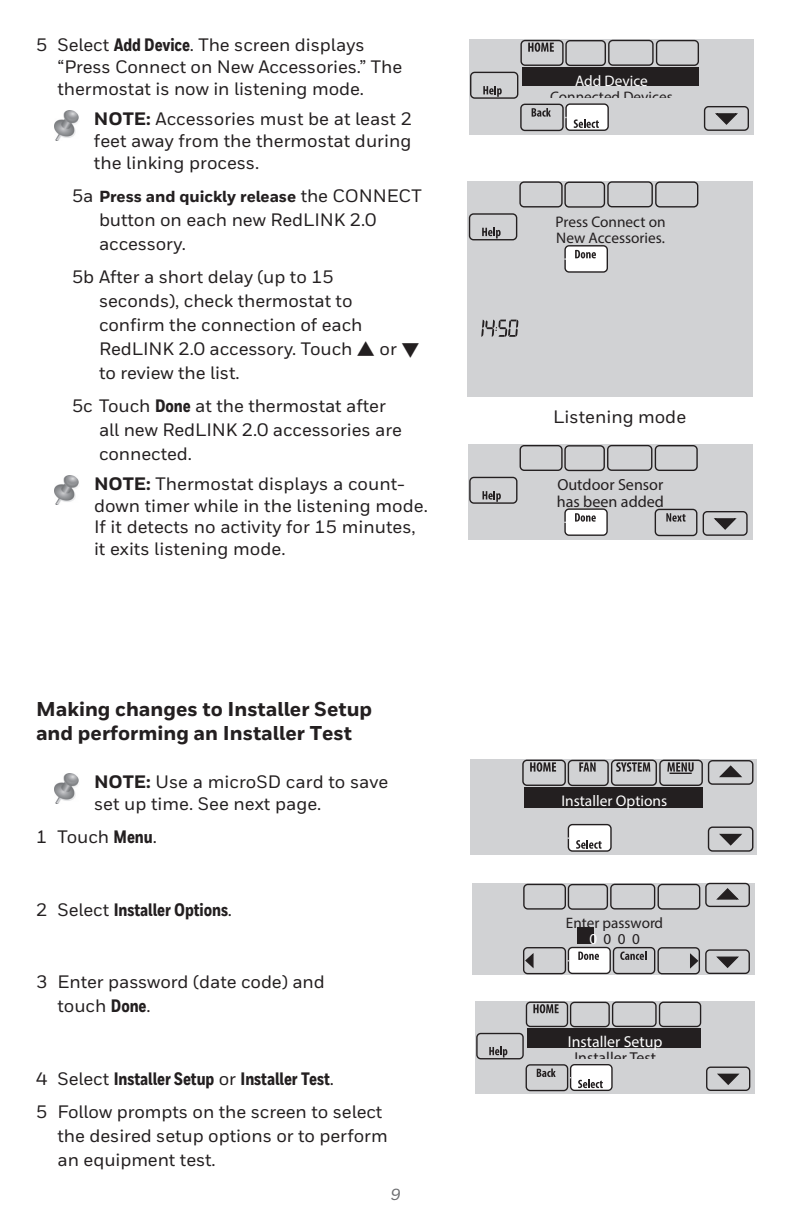
<style>
.page{position:relative;width:792px;height:1224px;background:#fff}
.page>*{position:absolute;margin:0;border:0;box-sizing:border-box;transform-origin:0 0}
.t1{font:800 20px/24px "Honeywell Sans";color:#231f20}
.t2{font:500 18px/24px "Honeywell Sans";letter-spacing:-.005em;color:#231f20}
.t3{font:800 18px "Honeywell Cond";letter-spacing:-.005em;color:#231f20}
.t4{font:800 16px "Honeywell Sans";letter-spacing:-.005em;color:#231f20}
.t5{font:16px/16.6px "LCD Dot";color:#231f20}
.t6{font:italic 500 16px "Honeywell Sans";color:#6c6d70}
.t7{font:15.8px "LCD Dot";color:#fff}
.t8{font:15.8px "LCD Dot";color:#231f20}
.t9{font:15.4px/16.8px "LCD Dot";color:#231f20}
.t10{font:15.4px "LCD Dot";color:#fff}
.t11{font:15.2px/16.6px "LCD Dot";color:#231f20;text-align:center}
.t12{font:15.2px "LCD Dot";color:#fff}
.s1{font-family:"Honeywell Cond";font-weight:800}
.s2{font-weight:800}
.s3{font-weight:500;font-size:18px}
.s4{font-family:"Honeywell Sans";font-weight:500}
.s5{color:#fff}
</style>
<div class="page">
<img style="left:55px;top:111px;width:24px;height:29px">
<img style="left:55px;top:476px;width:24px;height:29px">
<img style="left:55px;top:774px;width:24px;height:29px">
<div style="left:472px;top:883px;width:283px;height:91px;background:#d1d2d4"></div>
<svg style="left:523px;top:882px;width:227px;height:92px"></svg>
<div style="left:470px;top:759px;width:287px;height:96px;background:#d1d2d4"></div>
<svg style="left:522px;top:759px;width:232px;height:93px"></svg>
<div style="left:475px;top:1001px;width:280px;height:93px;background:#d1d2d4"></div>
<svg style="left:476px;top:1001px;width:275px;height:91px"></svg>
<div style="left:468px;top:181px;width:285px;height:216px;background:#d1d2d4"></div>
<svg style="left:481px;top:320px;width:37px;height:17px"></svg>
<svg style="left:468px;top:181px;width:231px;height:60px"></svg>
<div style="left:565px;top:246px;width:42px;height:26px;background:#fff;border-radius:4px"></div>
<div style="left:564px;top:245px;width:44px;height:28px;border:1px solid #231f20;border-radius:4px"></div>
<svg style="left:575px;top:250px;width:21px;height:8px"></svg>
<div style="left:468px;top:444px;width:284px;height:95px;background:#d1d2d4"></div>
<svg style="left:469px;top:444px;width:279px;height:93px"></svg>
<div style="left:469px;top:39px;width:285px;height:96px;background:#d1d2d4"></div>
<svg style="left:470px;top:39px;width:279px;height:93px"></svg>
<p class="t2" style="left:58px;top:34px;width:346px;line-height:22px;text-indent:-22px">5 Select <span class="s1">Add Device</span>. The screen displays “Press Connect on New Accessories.” The thermostat is now in listening mode.</p>
<p class="t2" style="left:94px;top:109px;width:319px;line-height:21.6px;text-align:justify"><span class="s2">NOTE:</span> Accessories must be at least 2 feet away from the thermostat during the linking process.</p>
<p class="t4" style="left:72px;top:186px;width:351px"><span class="s3">5a</span> Press and quickly release <span class="s3">the CONNECT</span></p>
<p class="t2" style="left:99px;top:208px;width:279px">button on each new RedLINK 2.0 accessory.</p>
<p class="t2" style="left:99px;top:265px;width:322px;text-indent:-27px">5b After a short delay (up to 15<br>seconds), check thermostat to confirm the connection of each<br>RedLINK 2.0 accessory. Touch ▲ or ▼ to review the list.</p>
<p class="t2" style="left:99px;top:394px;width:305px;text-indent:-27px">5c Touch <span class="s1">Done</span> at the thermostat after all new RedLINK 2.0 accessories are connected.</p>
<p class="t2" style="left:94px;top:473px;width:335px;line-height:21.6px"><span class="s2">NOTE:</span> Thermostat displays a count&shy;down timer while in the listening mode.<br>If it detects no activity for 15 minutes, it exits listening mode.</p>
<p class="t1" style="left:36px;top:698px;width:338px">Making changes to Installer Setup and performing an Installer Test</p>
<p class="t2" style="left:94px;top:772px;width:296px;line-height:21.6px"><span class="s2">NOTE:</span> Use a microSD card to save set up time. See next page.</p>
<p class="t2" style="left:36px;top:825px;width:122px">1 Touch <span class="s1">Menu</span>.</p>
<p class="t3" style="left:36px;top:898px;width:198px"><span class="s4">2 Select</span> Installer Options<span class="s4">.</span></p>
<p class="t2" style="left:58px;top:970px;width:269px;text-indent:-22px">3 Enter password (date code) and touch <span class="s1">Done</span>.</p>
<p class="t3" style="left:36px;top:1068px;width:299px"><span class="s4">4 Select</span> Installer Setup <span class="s4">or</span> Installer Test<span class="s4">.</span></p>
<p class="t2" style="left:58px;top:1100px;width:332px;text-indent:-22px">5 Follow prompts on the screen to select the desired setup options or to perform an equipment test.</p>
<p class="t6" style="left:391px;top:1185px;width:11px">9</p>
<p class="t12" style="left:575px;top:71px;width:74px">Add Device</p>
<p class="t11" style="left:550px;top:89px;width:124px">Connected Devices</p>
<p class="t9" style="left:556px;top:213px;width:111px">Press Connect on<br>New Accessories.</p>
<p class="t2" style="left:553px;top:405px;width:134px">Listening mode</p>
<p class="t5" style="left:557px;top:476px;width:109px">Outdoor Sensor has been added</p>
<p class="t10" style="left:561px;top:791px;width:107px">Installer Options</p>
<p class="t11" style="left:566px;top:914px;width:99px">Enter password<br><span class="s5">0</span> 0 0 0</p>
<p class="t7" style="left:568px;top:1031px;width:96px">Installer Setup</p>
<p class="t8" style="left:575px;top:1048px;width:83px">Installer Test</p>
</div>
